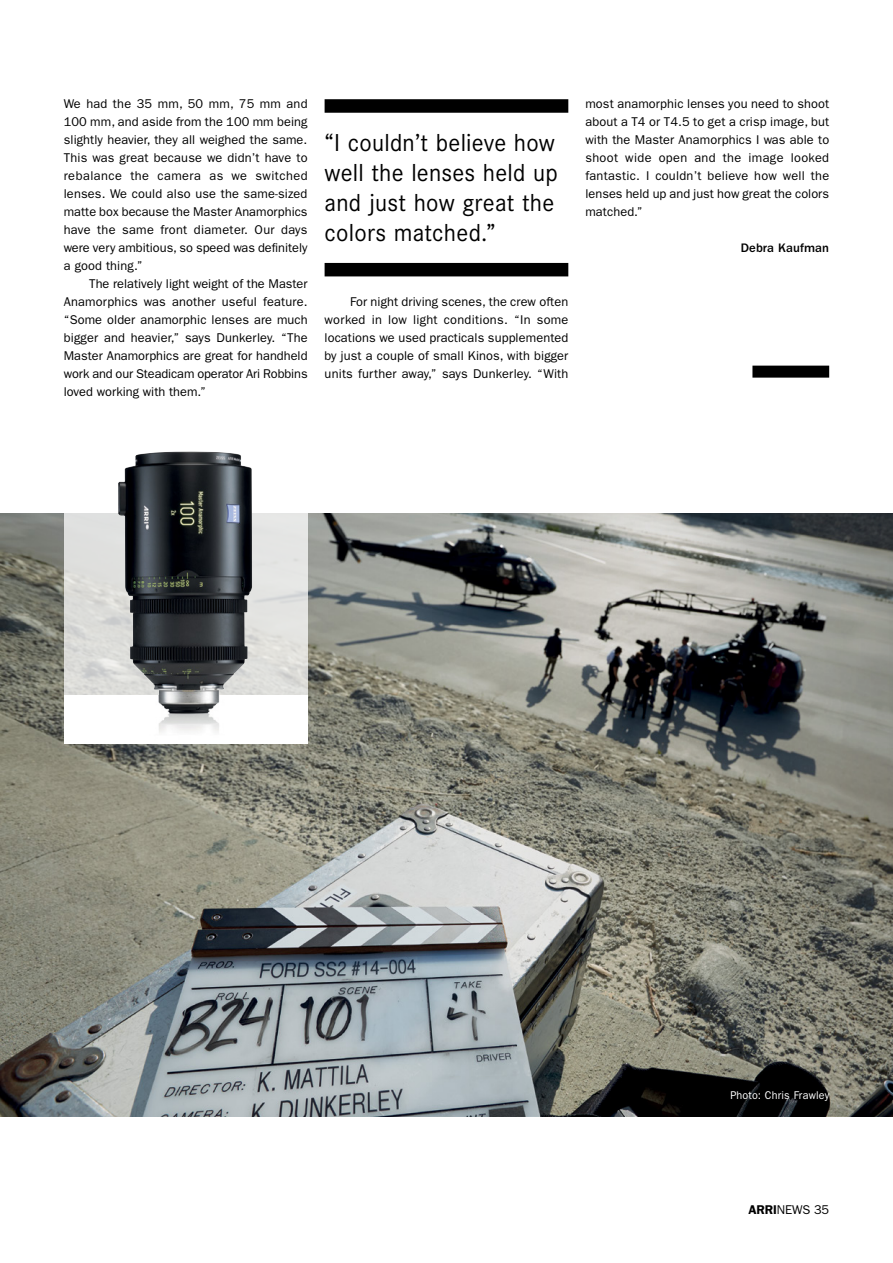
<style>
.page{position:relative;width:893px;height:1263px;background:#fff}
.page>*{position:absolute;margin:0;border:0;box-sizing:border-box;transform-origin:0 0}
.CO_Vorspann_1{font:24px/30px "Corporate S";letter-spacing:.01em;color:#000;scale:.96 1}
.FG_Body_8_5_12{font:12.75px/18px "Franklin Gothic LT";letter-spacing:.005em;color:#000;text-align:justify}
.FG_Body_8_5_12-2{font:500 12.75px "Franklin Gothic LT";letter-spacing:.01em;color:#000}
.CO_Vorspann_1-2{font:11.25px "Franklin Gothic LT";letter-spacing:.015em;color:#fff;scale:.96 1}
.s1{font-weight:600}
</style>
<div class="page">
<img style="left:0;top:514px;width:429px;height:602px">
<div style="left:325px;top:263px;width:243px;height:13px;background:#000"></div>
<div style="left:325px;top:99px;width:243px;height:14px;background:#000"></div>
<div style="left:752px;top:366px;width:77px;height:12px;background:#000"></div>
<svg style="left:429px;top:514px;width:464px;height:602px;background:#7c7d76"></svg>
<svg style="left:64px;top:513px;width:244px;height:183px;background:#dfdfdd"></svg>
<div style="left:64px;top:696px;width:244px;height:48px;background:#fff"></div>
<img style="left:159px;top:713px;width:60px;height:20px">
<img style="left:118px;top:451px;width:134px;height:262px">
<p class="FG_Body_8_5_12" style="left:64px;top:95px;width:245px">We had the 35 mm, 50 mm, 75 mm and 100 mm, and aside from the 100 mm being slightly heavier, they all weighed the same.<br>This was great because we didn’t have to rebalance the camera as we switched lenses. We could also use the same-sized matte box because the Master Anamorphics have the same front diameter. Our days were very ambitious, so speed was definitely a good thing.”</p>
<p class="FG_Body_8_5_12" style="left:64px;top:275px;width:245px;text-indent:26px">The relatively light weight of the Master Anamorphics was another useful feature. “Some older anamorphic lenses are much bigger and heavier,” says Dunkerley. “The Master Anamorphics are great for handheld work and our Steadicam operator Ari Robbins loved working with them.”</p>
<p class="CO_Vorspann_1" style="left:325px;top:127px;width:245px">“I couldn’t believe how well the lenses held up and just how great the colors matched.”</p>
<p class="FG_Body_8_5_12" style="left:325px;top:293px;width:245px;text-indent:26px">For night driving scenes, the crew often worked in low light conditions. “In some locations we used practicals supplemented by just a couple of small Kinos, with bigger units further away,” says Dunkerley. “With</p>
<p class="FG_Body_8_5_12" style="left:585px;top:95px;width:245px">most anamorphic lenses you need to shoot about a T4 or T4.5 to get a crisp image, but with the Master Anamorphics I was able to shoot wide open and the image looked fantastic. I couldn’t believe how well the lenses held up and just how great the colors matched.”</p>
<p class="FG_Body_8_5_12-2" style="left:741px;top:241px;width:90px">Debra Kaufman</p>
<p class="CO_Vorspann_1-2" style="left:730px;top:1088px;width:104px">Photo: Chris Frawley</p>
<p class="FG_Body_8_5_12" style="left:749px;top:1201px;width:82px"><span class="s1">ARRI</span>NEWS 35</p>
</div>
